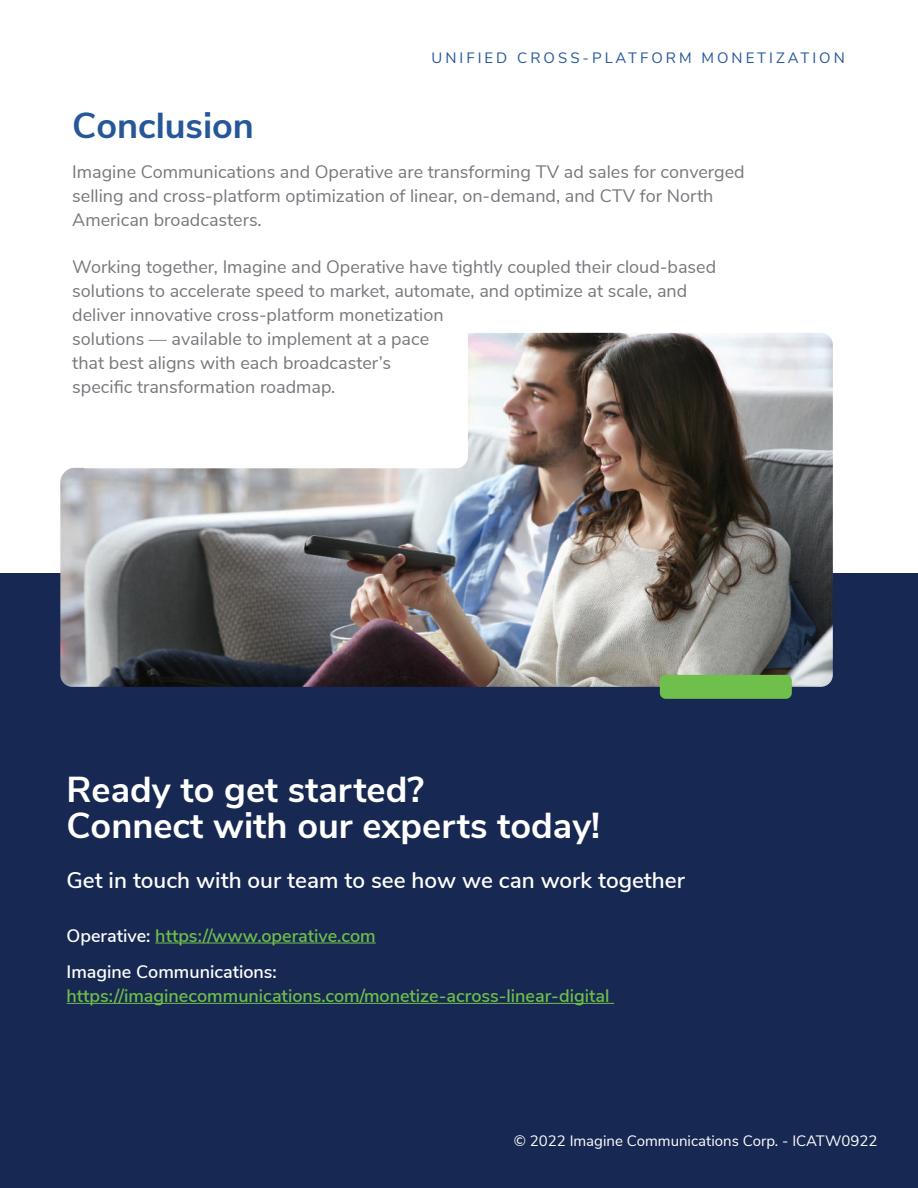
<style>
.page{position:relative;width:918px;height:1188px;background:#fff}
.page>*{position:absolute;margin:0;border:0;box-sizing:border-box;transform-origin:0 0}
.t1{font:700 36px/36px "Nunito Sans";color:#fff}
.t2{font:700 36px "Nunito Sans";color:#265799}
.t3{font:600 22.5px "Nunito Sans";color:#fff}
.t4{font:18px/24px "Nunito Sans";color:#75787c}
.t5{font:600 18px "Nunito Sans";color:#6fbf4b}
.t6{font:600 18px "Nunito Sans";color:#fff}
.t7{font:15px "Nunito Sans";color:#fff}
.t8{font:15px "Nunito Sans";letter-spacing:.2em;color:#265799}
.s1{color:#fff}
</style>
<div class="page">
<div style="left:0;top:573px;width:918px;height:615px;background:#172952"></div>
<hr style="left:67px;top:1003px;width:547px;height:1px;background:#6fbf4b">
<hr style="left:155px;top:943px;width:221px;height:1px;background:#6fbf4b">
<img style="left:60px;top:333px;width:773px;height:354px">
<svg style="left:84px;top:333px;width:384px;height:135px"></svg>
<div style="left:660px;top:675px;width:132px;height:24px;background:#6fbf4b;border-radius:6px"></div>
<p class="t8" style="left:432px;top:47px;width:415px">UNIFIED CROSS-PLATFORM MONETIZATION</p>
<h1 class="t2" style="left:72px;top:99px;width:183px">Conclusion</h1>
<p class="t4" style="left:72px;top:162px;width:674px">Imagine Communications and Operative are transforming TV ad sales for converged selling and cross-platform optimization of linear, on-demand, and CTV for North<br>American broadcasters.</p>
<p class="t4" style="left:72px;top:254px;width:645px">Working together, Imagine and Operative have tightly coupled their cloud-based solutions to accelerate speed to market, automate, and optimize at scale, and deliver innovative cross-platform monetization<br>solutions — available to implement at a pace<br>that best aligns with each broadcaster’s<br>specific transformation roadmap.</p>
<h1 class="t1" style="left:67px;top:775px;width:535px">Ready to get started?<br>Connect with our experts today!</h1>
<p class="t3" style="left:67px;top:871px;width:620px">Get in touch with our team to see how we can work together</p>
<p class="t5" style="left:67px;top:928px;width:311px"><span class="s1">Operative:</span> https://www.operative.com</p>
<p class="t6" style="left:67px;top:964px;width:212px">Imagine Communications:</p>
<p class="t5" style="left:67px;top:988px;width:544px">https://imaginecommunications.com/monetize-across-linear-digital</p>
<p class="t7" style="left:514px;top:1130px;width:365px">© 2022 Imagine Communications Corp. - ICATW0922</p>
</div>
